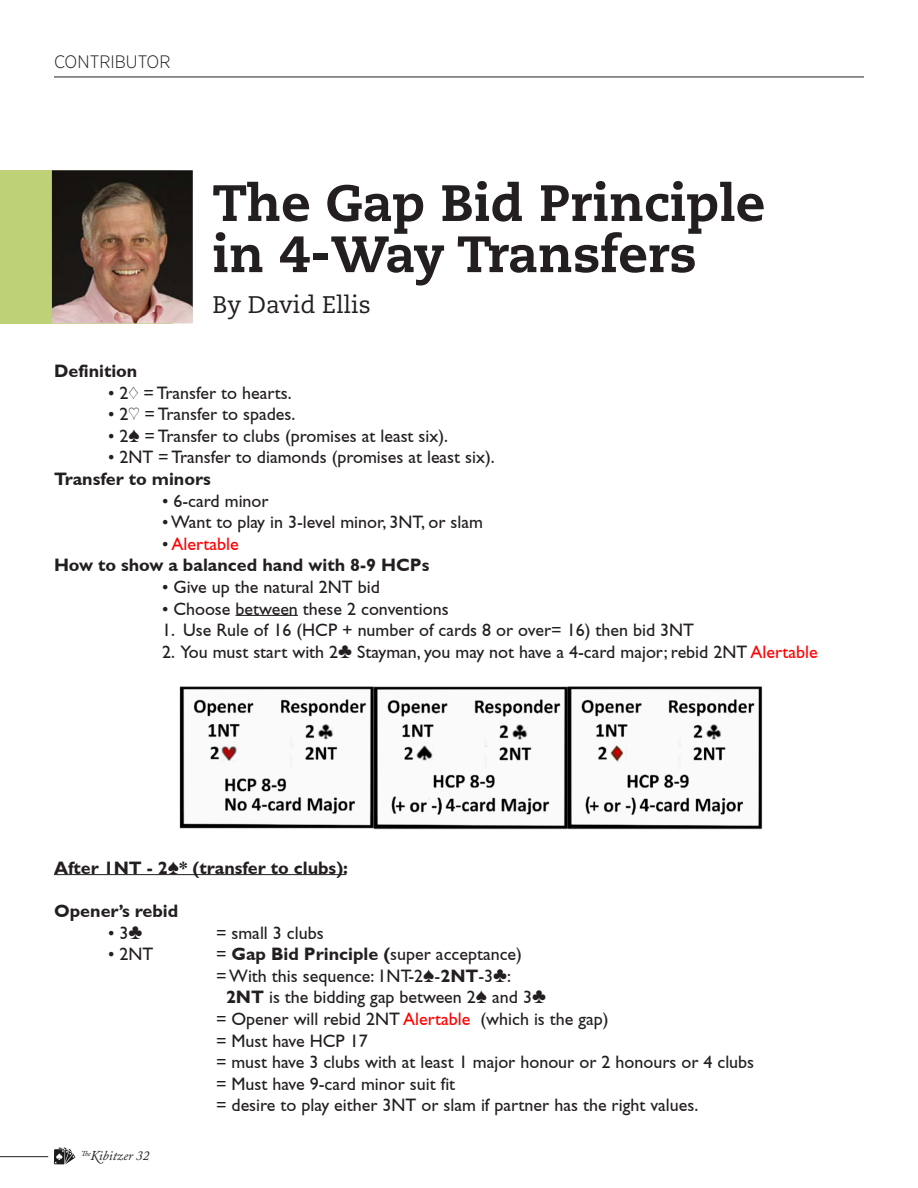
<style>
.page{position:relative;width:918px;height:1188px;background:#fff}
.page>*{position:absolute;margin:0;border:0;box-sizing:border-box;transform-origin:0 0}
.t1{font:800 51px/51.2px "Caecilia LT Std";color:#231f20}
.t2{font:24px "Caecilia LT Std";color:#231f20}
.t3{font:18px "Gill Sans Bridge";color:#231f20}
.t4{font:700 18px "Gill Sans Bridge";color:#231f20}
.t5{font:300 18px "Gotham Narrow";color:#231f20}
.t6{font:18px "Gill Sans Bridge";color:#f00}
.t7{font:italic 13.5px "Adobe Caslon Pro";color:#231f20}
.s1{color:#231f20}
.s2{color:#f00}
.s3{font-weight:700}
</style>
<div class="page">
<svg style="left:54px;top:1147px;width:21px;height:18px"></svg>
<hr style="left:0;top:1156px;width:48px;height:1px;background:#1c1c1c">
<hr style="left:236px;top:615px;width:62px;height:1px;background:#231f20">
<hr style="left:54px;top:874px;width:292px;height:1px;background:#231f20">
<hr style="left:54px;top:77px;width:810px;height:1px;background:#231f20">
<div style="left:0;top:170px;width:173px;height:153px;background:#bfd177"></div>
<img style="left:52px;top:170px;width:141px;height:153px">
<img style="left:179px;top:686px;width:584px;height:144px">
<p class="t5" style="left:54px;top:51px;width:118px">CONTRIBUTOR</p>
<p class="t1" style="left:212px;top:178px;width:554px">The Gap Bid Principle in 4-Way Transfers</p>
<p class="t2" style="left:212px;top:290px;width:160px">By David Ellis</p>
<p class="t4" style="left:54px;top:360px;width:85px">Definition</p>
<p class="t3" style="left:108px;top:382px;width:185px">• 2{ = Transfer to hearts.</p>
<p class="t3" style="left:108px;top:404px;width:189px">• 2] = Transfer to spades.</p>
<p class="t3" style="left:108px;top:425px;width:342px">• 2[ = Transfer to clubs (promises at least six).</p>
<p class="t3" style="left:108px;top:447px;width:388px">• 2NT = Transfer to diamonds (promises at least six).</p>
<p class="t4" style="left:54px;top:468px;width:158px">Transfer to minors</p>
<p class="t3" style="left:162px;top:490px;width:108px">• 6-card minor</p>
<p class="t3" style="left:162px;top:512px;width:322px">• Want to play in 3-level minor, 3NT, or slam</p>
<p class="t6" style="left:162px;top:533px;width:78px"><span class="s1">•</span> Alertable</p>
<p class="t4" style="left:54px;top:555px;width:377px">How to show a balanced hand with 8-9 HCPs</p>
<p class="t3" style="left:162px;top:577px;width:219px">• Give up the natural 2NT bid</p>
<p class="t3" style="left:162px;top:598px;width:288px">• Choose between these 2 conventions</p>
<p class="t3" style="left:162px;top:620px;width:534px">1. Use Rule of 16 (HCP + number of cards 8 or over= 16) then bid 3NT</p>
<p class="t3" style="left:162px;top:641px;width:657px">2. You must start with 2} Stayman, you may not have a 4-card major; rebid 2NT <span class="s2">Alertable</span></p>
<p class="t4" style="left:54px;top:857px;width:296px">After 1NT - 2[* (transfer to clubs):</p>
<p class="t4" style="left:54px;top:900px;width:126px">Opener’s rebid</p>
<p class="t3" style="left:108px;top:922px;width:36px">• 3}</p>
<p class="t3" style="left:216px;top:922px;width:109px">= small 3 clubs</p>
<p class="t3" style="left:108px;top:944px;width:47px">• 2NT</p>
<p class="t3" style="left:216px;top:944px;width:308px">= <span class="s3">Gap Bid Principle (</span>super acceptance)</p>
<p class="t3" style="left:216px;top:965px;width:297px">= With this sequence: 1NT-2[-<span class="s3">2NT</span>-3}:</p>
<p class="t3" style="left:226px;top:987px;width:322px"><span class="s3">2NT</span> is the bidding gap between 2[ and 3}</p>
<p class="t3" style="left:216px;top:1009px;width:394px">= Opener will rebid 2NT <span class="s2">Alertable</span> (which is the gap)</p>
<p class="t3" style="left:216px;top:1030px;width:153px">= Must have HCP 17</p>
<p class="t3" style="left:216px;top:1052px;width:540px">= must have 3 clubs with at least 1 major honour or 2 honours or 4 clubs</p>
<p class="t3" style="left:216px;top:1073px;width:241px">= Must have 9-card minor suit fit</p>
<p class="t3" style="left:216px;top:1095px;width:484px">= desire to play either 3NT or slam if partner has the right values.</p>
<p class="t7" style="left:81px;top:1147px;width:70px"><sup>The</sup> Kibitzer 32</p>
</div>
